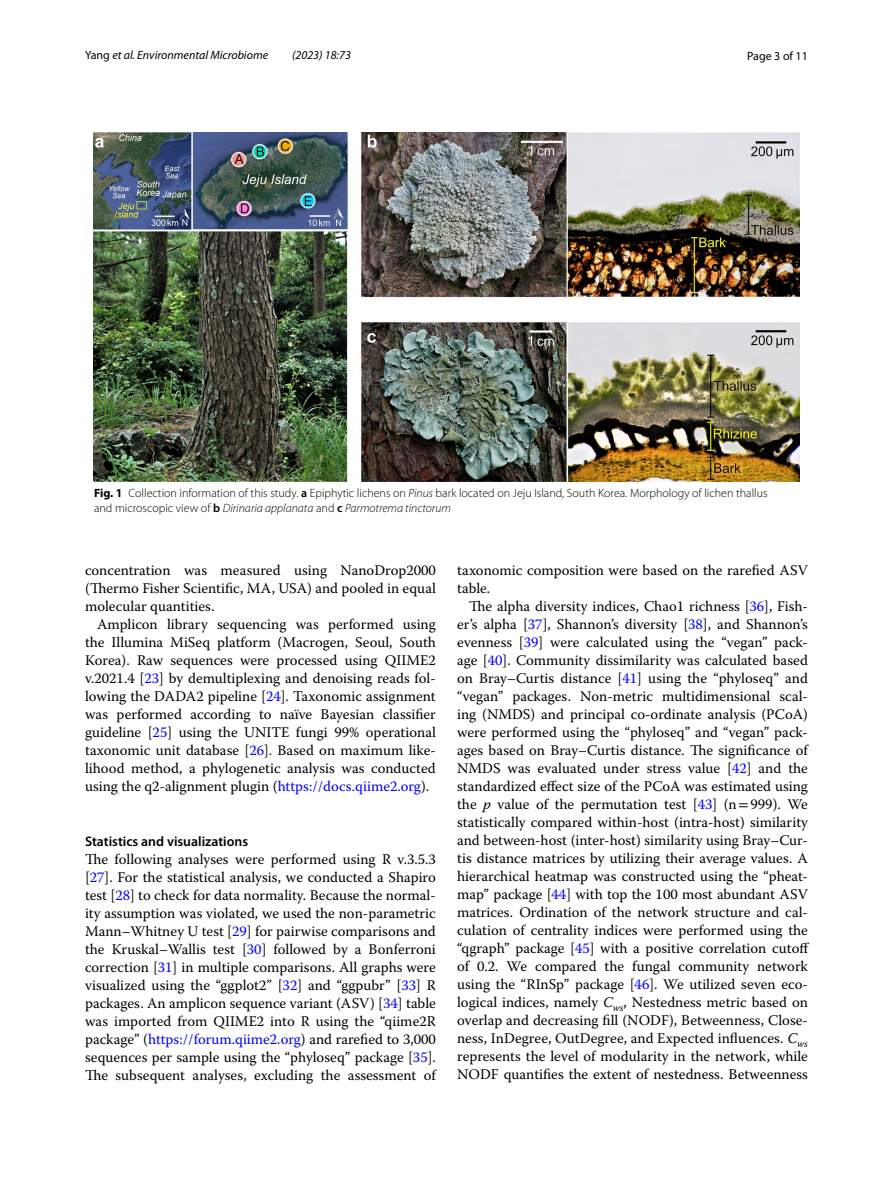
<style>
.page{position:relative;width:893px;height:1187px;background:#fff}
.page>*{position:absolute;margin:0;border:0;box-sizing:border-box;transform-origin:0 0}
.t1{font:14.7px/18px "Warnock Pro";color:#000;text-align:justify}
.t2{font:600 13.8px "Myriad Pro";color:#000}
.t3{font:300 12px/15px "Myriad Pro";color:#000}
.t4{font:italic 12px "Myriad Pro";color:#000}
.t5{font:12px "Myriad Pro";color:#000}
.s1{font-style:normal}
.s2{font-weight:700}
.s3{font-weight:600}
.s4{font-style:italic}
.s5{color:#00f}
.s6{font-family:"STIX"}
</style>
<div class="page">
<img style="left:94px;top:133px;width:705px;height:349px">
<p class="t4" style="left:85px;top:48px;width:185px"><span class="s1">Yang</span> et al. Environmental Microbiome</p>
<p class="t4" style="left:292px;top:48px;width:60px">(2023) 18:73</p>
<p class="t5" style="left:747px;top:48px;width:62px">Page 3 of 11</p>
<p class="t3" style="left:94px;top:485px;width:675px"><span class="s2">Fig. 1</span> Collection information of this study. <span class="s3">a</span> Epiphytic lichens on <span class="s4">Pinus</span> bark located on Jeju Island, South Korea. Morphology of lichen thallus and microscopic view of <span class="s3">b</span> <span class="s4">Dirinaria applanata</span> and <span class="s3">c</span> <span class="s4">Parmotrema tinctorum</span></p>
<p class="t1" style="left:85px;top:561px;width:352px">concentration was measured using NanoDrop2000 (Thermo Fisher Scientific, MA, USA) and pooled in equal molecular quantities.</p>
<p class="t1" style="left:85px;top:615px;width:352px;text-indent:12px">Amplicon library sequencing was performed using the Illumina MiSeq platform (Macrogen, Seoul, South Korea). Raw sequences were processed using QIIME2 v.2021.4 [<span class="s5">23</span>] by demultiplexing and denoising reads fol&shy;lowing the DADA2 pipeline [<span class="s5">24</span>]. Taxonomic assignment was performed according to naïve Bayesian classifier guideline [<span class="s5">25</span>] using the UNITE fungi 99% operational taxonomic unit database [<span class="s5">26</span>]. Based on maximum like&shy;lihood method, a phylogenetic analysis was conducted using the q2-alignment plugin (<span class="s5">https://docs.qiime2.org</span>).</p>
<p class="t2" style="left:85px;top:832px;width:165px">Statistics and visualizations</p>
<p class="t1" style="left:85px;top:849px;width:352px">The following analyses were performed using R v.3.5.3 [<span class="s5">27</span>]. For the statistical analysis, we conducted a Shapiro test [<span class="s5">28</span>] to check for data normality. Because the normal&shy;ity assumption was violated, we used the non-parametric Mann–Whitney U test [<span class="s5">29</span>] for pairwise comparisons and the Kruskal–Wallis test [<span class="s5">30</span>] followed by a Bonferroni correction [<span class="s5">31</span>] in multiple comparisons. All graphs were visualized using the “ggplot2” [<span class="s5">32</span>] and “ggpubr” [<span class="s5">33</span>] R packages. An amplicon sequence variant (ASV) [<span class="s5">34</span>] table was imported from QIIME2 into R using the “qiime2R package” (<span class="s5">https://forum.qiime2.org</span>) and rarefied to 3,000 sequences per sample using the “phyloseq” package [<span class="s5">35</span>].<br>The subsequent analyses, excluding the assessment of</p>
<p class="t1" style="left:457px;top:561px;width:352px">taxonomic composition were based on the rarefied ASV table.</p>
<p class="t1" style="left:457px;top:597px;width:353px;text-indent:12px">The alpha diversity indices, Chao1 richness [<span class="s5">36</span>], Fish&shy;er’s alpha [<span class="s5">37</span>], Shannon’s diversity [<span class="s5">38</span>], and Shannon’s evenness [<span class="s5">39</span>] were calculated using the “vegan” pack&shy;age [<span class="s5">40</span>]. Community dissimilarity was calculated based on Bray–Curtis distance [<span class="s5">41</span>] using the “phyloseq” and “vegan” packages. Non-metric multidimensional scal&shy;ing (NMDS) and principal co-ordinate analysis (PCoA) were performed using the “phyloseq” and “vegan” pack&shy;ages based on Bray–Curtis distance. The significance of NMDS was evaluated under stress value [<span class="s5">42</span>] and the standardized effect size of the PCoA was estimated using the <span class="s4">p</span> value of the permutation test [<span class="s5">43</span>] (n<span class="s6">=</span>999). We statistically compared within-host (intra-host) similarity and between-host (inter-host) similarity using Bray–Cur&shy;tis distance matrices by utilizing their average values. A hierarchical heatmap was constructed using the “pheat&shy;map” package [<span class="s5">44</span>] with top the 100 most abundant ASV matrices. Ordination of the network structure and cal&shy;culation of centrality indices were performed using the “qgraph” package [<span class="s5">45</span>] with a positive correlation cutoff of 0.2. We compared the fungal community network using the “RInSp” package [<span class="s5">46</span>]. We utilized seven eco&shy;logical indices, namely <span class="s4">C</span><sub>ws</sub>, Nestedness metric based on overlap and decreasing fill (NODF), Betweenness, Close&shy;ness, InDegree, OutDegree, and Expected influences. <span class="s4">C</span><sub>ws </sub>represents the level of modularity in the network, while NODF quantifies the extent of nestedness. Betweenness</p>
</div>
